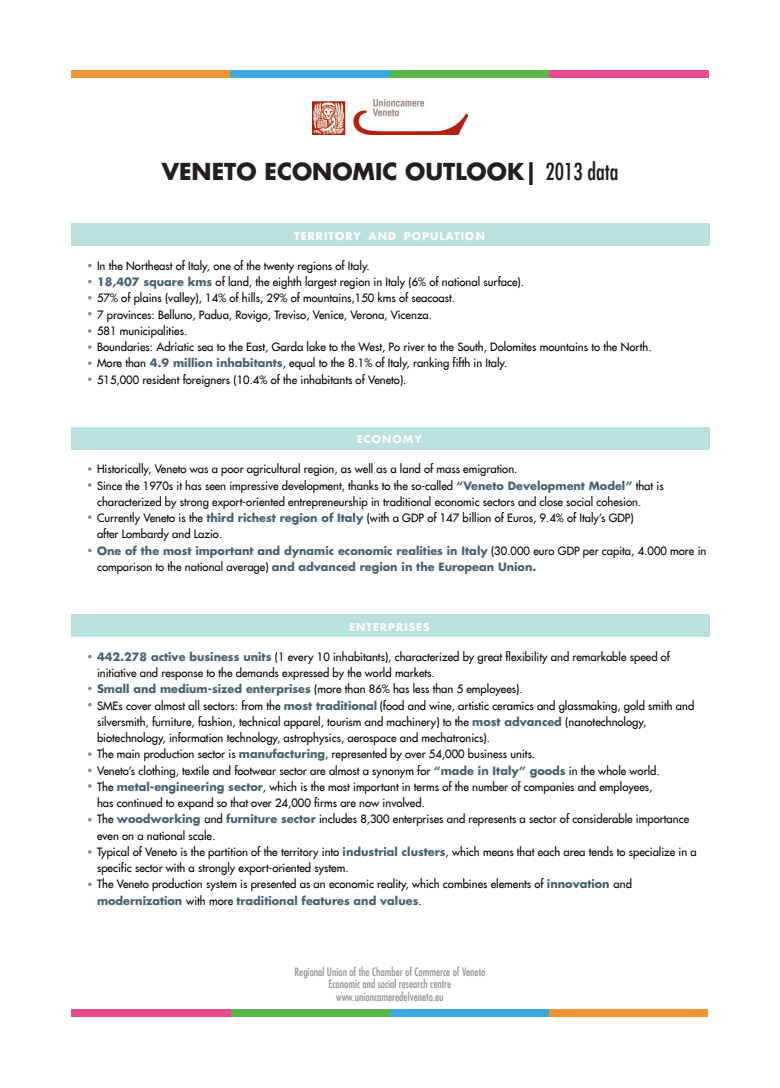
<style>
.page{position:relative;width:780px;height:1088px;background:#fff}
.page>*{position:absolute;margin:0;border:0;box-sizing:border-box;transform-origin:0 0}
.t1{font:700 22.75px "Futura LT";color:#231f20}
.t2{font:11.25px/16.2px "Futura LT";color:#040503}
.t3{font:condensed 11.25px/12.5px "Futura LT";color:#949494;text-align:center}
.t4{font:700 10.5px "Futura LT";letter-spacing:.1em;color:#fff}
.s1{font-weight:400;font-stretch:condensed}
.s2{font-weight:700;color:#486373}
</style>
<div class="page">
<div style="left:71px;top:70px;width:159px;height:8px;background:#ef9534"></div>
<div style="left:230px;top:70px;width:160px;height:8px;background:#3ea9df"></div>
<div style="left:390px;top:70px;width:159px;height:8px;background:#5ab84a"></div>
<div style="left:549px;top:70px;width:160px;height:8px;background:#e64c8e"></div>
<div style="left:548px;top:1010px;width:160px;height:7px;background:#ef9534"></div>
<div style="left:389px;top:1010px;width:159px;height:7px;background:#3ea9df"></div>
<div style="left:230px;top:1010px;width:159px;height:7px;background:#5ab84a"></div>
<div style="left:71px;top:1010px;width:159px;height:7px;background:#e64c8e"></div>
<div style="left:71px;top:223px;width:638px;height:23px;background:#bae1dd"></div>
<svg style="left:88px;top:264px;width:4px;height:3px"></svg>
<svg style="left:88px;top:280px;width:4px;height:3px"></svg>
<svg style="left:88px;top:296px;width:4px;height:3px"></svg>
<svg style="left:88px;top:312px;width:4px;height:3px"></svg>
<svg style="left:88px;top:329px;width:4px;height:4px"></svg>
<svg style="left:88px;top:345px;width:4px;height:4px"></svg>
<svg style="left:88px;top:361px;width:4px;height:4px"></svg>
<svg style="left:88px;top:377px;width:4px;height:4px"></svg>
<div style="left:71px;top:427px;width:638px;height:22px;background:#bae1dd"></div>
<svg style="left:88px;top:467px;width:4px;height:4px"></svg>
<svg style="left:88px;top:483px;width:4px;height:4px"></svg>
<svg style="left:88px;top:515px;width:4px;height:4px"></svg>
<svg style="left:88px;top:549px;width:4px;height:3px"></svg>
<div style="left:71px;top:614px;width:638px;height:23px;background:#bae1dd"></div>
<svg style="left:88px;top:655px;width:4px;height:3px"></svg>
<svg style="left:88px;top:687px;width:4px;height:3px"></svg>
<svg style="left:88px;top:703px;width:4px;height:3px"></svg>
<svg style="left:88px;top:752px;width:4px;height:4px"></svg>
<svg style="left:88px;top:768px;width:4px;height:4px"></svg>
<svg style="left:88px;top:784px;width:4px;height:4px"></svg>
<svg style="left:88px;top:818px;width:4px;height:3px"></svg>
<svg style="left:88px;top:850px;width:4px;height:4px"></svg>
<svg style="left:88px;top:882px;width:4px;height:4px"></svg>
<img style="left:312px;top:99px;width:155px;height:35px">
<h1 class="t1" style="left:162px;top:157px;width:458px">VENETO ECONOMIC OUTLOOK| <span class="s1">2013 data</span></h1>
<p class="t4" style="left:294px;top:229px;width:192px">TERRITORY AND POPULATION</p>
<p class="t2" style="left:97px;top:258px;width:556px">In the Northeast of Italy, one of the twenty regions of Italy.<br><span class="s2">18,407 square kms</span> of land, the eighth largest region in Italy (6% of national surface).<br>57% of plains (valley), 14% of hills, 29% of mountains,150 kms of seacoast.<br>7 provinces: Belluno, Padua, Rovigo, Treviso, Venice, Verona, Vicenza.<br>581 municipalities.<br>Boundaries: Adriatic sea to the East, Garda lake to the West, Po river to the South, Dolomites mountains to the North.<br>More than <span class="s2">4.9 million inhabitants</span>, equal to the 8.1% of Italy, ranking fifth in Italy.<br>515,000 resident foreigners (10.4% of the inhabitants of Veneto).</p>
<p class="t4" style="left:357px;top:432px;width:66px">ECONOMY</p>
<p class="t2" style="left:97px;top:461px;width:611px">Historically, Veneto was a poor agricultural region, as well as a land of mass emigration.<br>Since the 1970s it has seen impressive development, thanks to the so-called <span class="s2">“Veneto Development Model”</span> that is characterized by strong export-oriented entrepreneurship in traditional economic sectors and close social cohesion.<br>Currently Veneto is the <span class="s2">third richest region of Italy</span> (with a GDP of 147 billion of Euros, 9.4% of Italy’s GDP)<br>after Lombardy and Lazio.<br><span class="s2">One of the most important and dynamic economic realities in Italy</span> (30.000 euro GDP per capita, 4.000 more in comparison to the national average) <span class="s2">and advanced region in the European Union.</span></p>
<p class="t4" style="left:349px;top:620px;width:82px">ENTERPRISES</p>
<p class="t2" style="left:97px;top:648px;width:601px"><span class="s2">442.278 active business units</span> (1 every 10 inhabitants), characterized by great flexibility and remarkable speed of initiative and response to the demands expressed by the world markets.<br><span class="s2">Small and medium-sized enterprises</span> (more than 86% has less than 5 employees).<br>SMEs cover almost all sectors: from the <span class="s2">most traditional</span> (food and wine, artistic ceramics and glassmaking, gold smith and silversmith, furniture, fashion, technical apparel, tourism and machinery) to the <span class="s2">most advanced</span> (nanotechnology, biotechnology, information technology, astrophysics, aerospace and mechatronics).<br>The main production sector is <span class="s2">manufacturing</span>, represented by over 54,000 business units.<br>Veneto’s clothing, textile and footwear sector are almost a synonym for <span class="s2">“made in Italy” goods</span> in the whole world.<br>The <span class="s2">metal-engineering sector</span>, which is the most important in terms of the number of companies and employees,<br>has continued to expand so that over 24,000 firms are now involved.<br>The <span class="s2">woodworking</span> and <span class="s2">furniture sector</span> includes 8,300 enterprises and represents a sector of considerable importance even on a national scale.<br>Typical of Veneto is the partition of the territory into <span class="s2">industrial clusters</span>, which means that each area tends to specialize in a specific sector with a strongly export-oriented system.<br>The Veneto production system is presented as an economic reality, which combines elements of <span class="s2">innovation</span> and <span class="s2">modernization</span> with more <span class="s2">traditional features and values</span>.</p>
<p class="t3" style="left:294px;top:965px;width:192px">Regional Union of the Chamber of Commerce of Veneto<br>Economic and social research centre www.unioncameredelveneto.eu</p>
</div>
